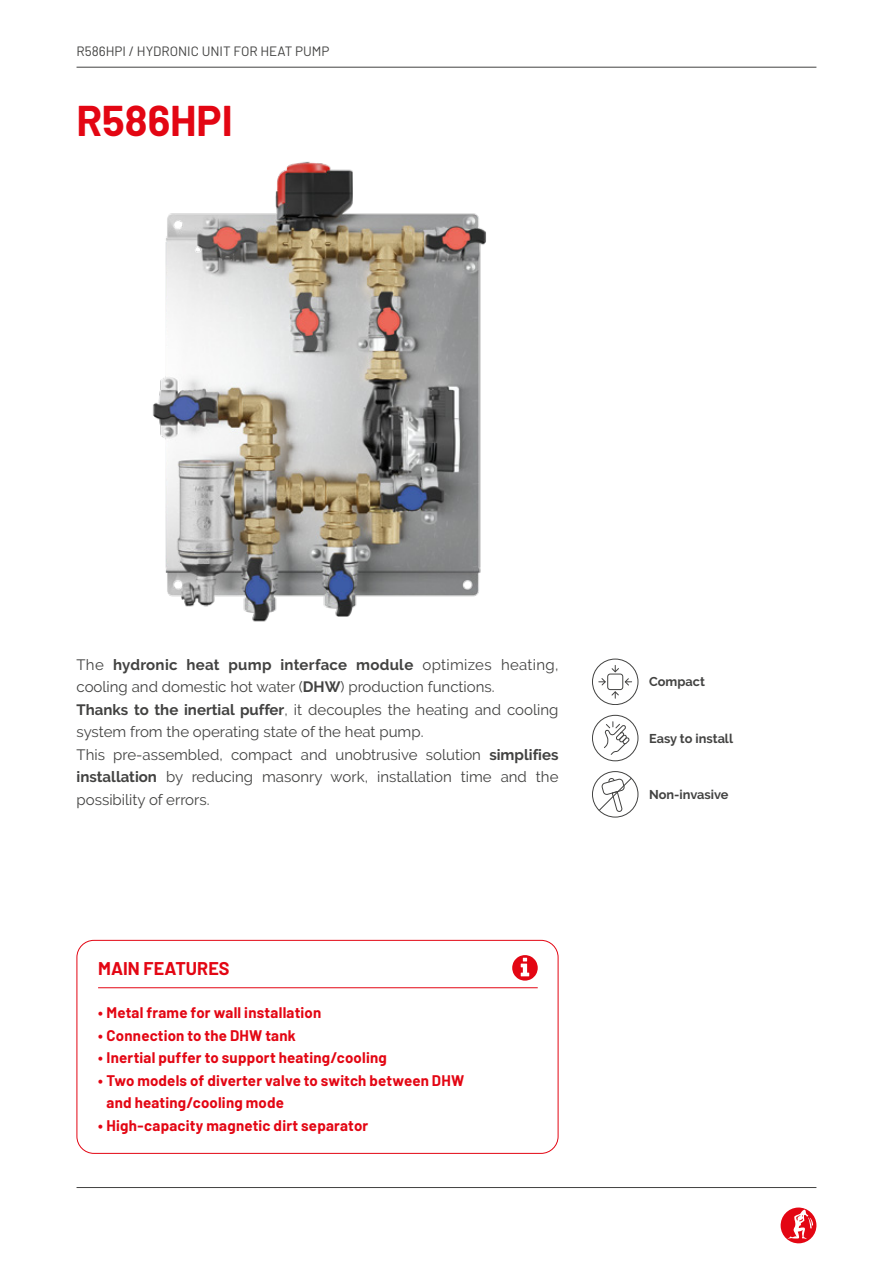
<style>
.page{position:relative;width:893px;height:1263px;background:#fff}
.page>*{position:absolute;margin:0;border:0;box-sizing:border-box;transform-origin:0 0}
.t1{font:700 42px "Barlow";color:#e30613}
.t2{font:700 18px "Barlow";letter-spacing:.005em;color:#e30613}
.t3{font:15px/22.5px "Raleway";color:#424241}
.t4{font:700 15px/22.5px "Barlow";letter-spacing:.015em;color:#e30613}
.t5{font:13.5px "Barlow";color:#424241}
.t6{font:700 12.75px "Raleway";color:#424241}
.s1{font-weight:700}
</style>
<div class="page">
<hr style="left:77px;top:67px;width:739px;height:1px;background:#424241">
<hr style="left:77px;top:1187px;width:739px;height:1px;background:#424241">
<div style="left:77px;top:940px;width:481px;height:214px;border:1px solid #e30613;border-radius:17px"></div>
<hr style="left:98px;top:987px;width:440px;height:1px;background:#e30613">
<svg style="left:512px;top:955px;width:26px;height:25px"></svg>
<svg style="left:599px;top:665px;width:33px;height:33px"></svg>
<div style="left:607px;top:674px;width:16px;height:16px;border:1px solid #424241;border-radius:3px"></div>
<div style="left:592px;top:659px;width:46px;height:46px;border:1px solid #424241;border-radius:50%"></div>
<div style="left:592px;top:715px;width:46px;height:46px;border:1px solid #424241;border-radius:50%"></div>
<svg style="left:604px;top:722px;width:26px;height:33px"></svg>
<div style="left:592px;top:771px;width:46px;height:46px;border:1px solid #424241;border-radius:50%"></div>
<svg style="left:598px;top:777px;width:34px;height:35px"></svg>
<img style="left:153px;top:161px;width:333px;height:461px">
<svg style="left:780px;top:1207px;width:37px;height:37px"></svg>
<svg style="left:788px;top:1209px;width:25px;height:30px"></svg>
<p class="t5" style="left:77px;top:41px;width:254px">R586HPI / HYDRONIC UNIT FOR HEAT PUMP</p>
<h1 class="t1" style="left:77px;top:89px;width:158px">R586HPI</h1>
<p class="t3" style="left:77px;top:653px;width:483px">The <span class="s1">hydronic heat pump interface module</span> optimizes heating, cooling and domestic hot water (<span class="s1">DHW</span>) production functions.<br><span class="s1">Thanks to the inertial puffer</span>, it decouples the heating and cooling system from the operating state of the heat pump.<br>This pre-assembled, compact and unobtrusive solution <span class="s1">simplifies installation</span> by reducing masonry work, installation time and the possibility of errors.</p>
<p class="t2" style="left:98px;top:955px;width:133px">MAIN FEATURES</p>
<p class="t4" style="left:98px;top:1000px;width:225px">• Metal frame for wall installation</p>
<p class="t4" style="left:98px;top:1023px;width:199px">• Connection to the DHW tank</p>
<p class="t4" style="left:98px;top:1045px;width:290px">• Inertial puffer to support heating/cooling</p>
<p class="t4" style="left:107px;top:1068px;width:359px;text-indent:-9px">• Two models of diverter valve to switch between DHW and heating/cooling mode</p>
<p class="t4" style="left:98px;top:1113px;width:272px">• High-capacity magnetic dirt separator</p>
<p class="t6" style="left:649px;top:674px;width:57px">Compact</p>
<p class="t6" style="left:649px;top:731px;width:85px">Easy to install</p>
<p class="t6" style="left:649px;top:787px;width:81px">Non-invasive</p>
</div>
